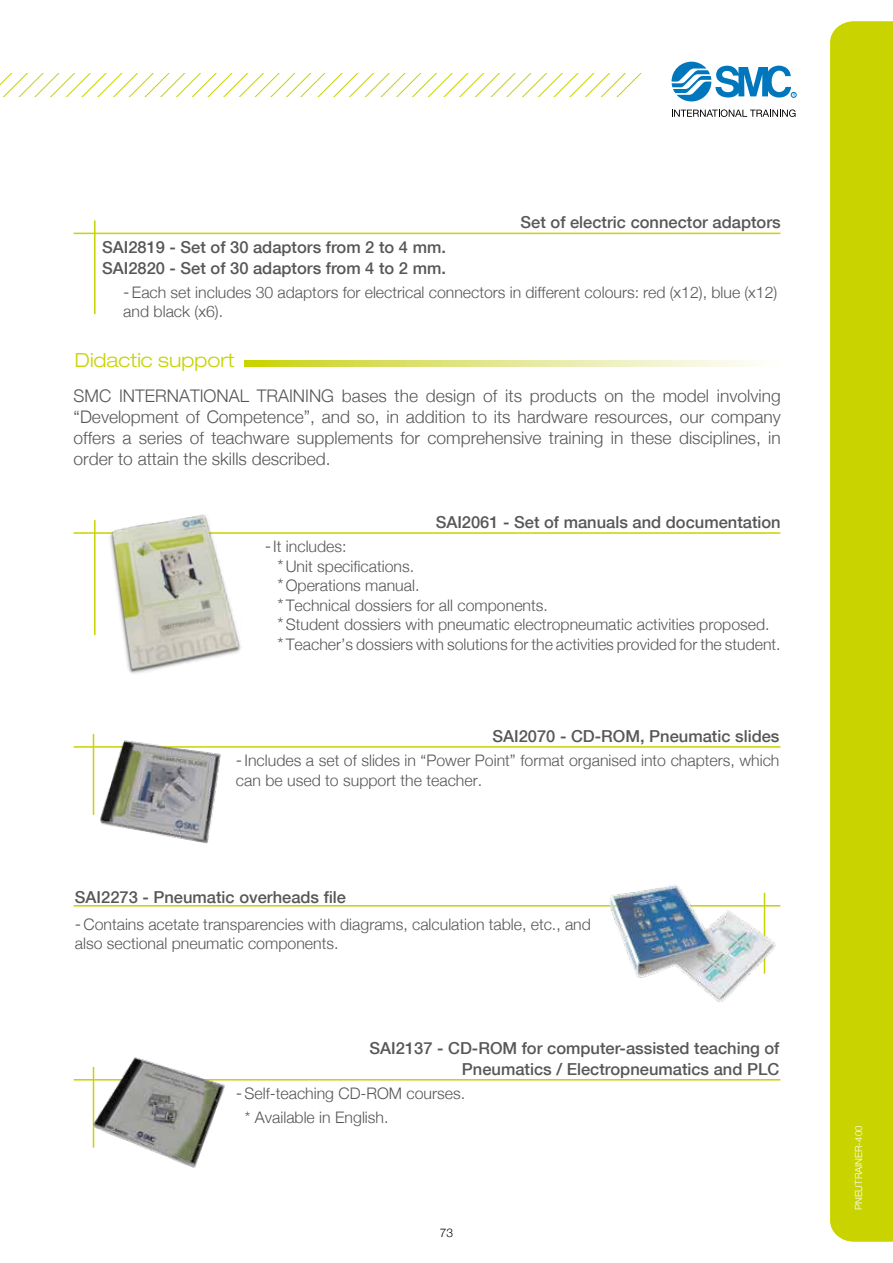
<style>
.page{position:relative;width:893px;height:1263px;background:#fff}
.page>*{position:absolute;margin:0;border:0;box-sizing:border-box;transform-origin:0 0}
.t1{font:300 expanded 19.5px "Helvetica Neue";color:#c8d300}
.t2{font:300 17.4px/21px "Helvetica Neue";color:#575756;text-align:justify}
.t3{font:500 16.5px/21px "Helvetica Neue";color:#575756}
.t4{font:300 15.9px/19.5px "Helvetica Neue";color:#575756}
.t5{font:300 12px "Helvetica Neue";color:#000}
.t6{font:300 9.75px "Helvetica Neue";color:#fff}
.s1{font-size:17.4px}
</style>
<div class="page">
<div style="left:830px;top:21px;width:63px;height:1221px;background:#c8d300"></div>
<svg style="left:672px;top:109px;width:124px;height:8px"></svg>
<svg style="left:0;top:62px;width:796px;height:39px"></svg>
<svg style="left:245px;top:361px;width:507px;height:5px;background:#e2e78b"></svg>
<hr style="left:74px;top:532px;width:706px;height:2px;background:#c8d300">
<hr style="left:74px;top:233px;width:706px;height:1px;background:#c8d300">
<hr style="left:94px;top:520px;width:2px;height:115px;background:#c8d300">
<hr style="left:94px;top:220px;width:2px;height:94px;background:#c8d300">
<hr style="left:74px;top:746px;width:706px;height:2px;background:#c8d300">
<hr style="left:74px;top:1079px;width:706px;height:1px;background:#c8d300">
<hr style="left:93px;top:734px;width:1px;height:81px;background:#c8d300">
<hr style="left:74px;top:905px;width:706px;height:1px;background:#c8d300">
<img style="left:96px;top:740px;width:128px;height:104px">
<img style="left:92px;top:1057px;width:136px;height:111px">
<img style="left:607px;top:884px;width:170px;height:118px">
<img style="left:96px;top:514px;width:155px;height:160px">
<p class="t3" style="left:521px;top:212px;width:262px">Set of electric connector adaptors</p>
<p class="t3" style="left:102px;top:236px;width:345px">SAI2819 - Set of 30 adaptors from 2 to 4 mm.<br>SAI2820 - Set of 30 adaptors from 4 to 2 mm.</p>
<p class="t4" style="left:123px;top:282px;width:656px"><span class="s1">-</span>Each set includes 30 adaptors for electrical connectors in different colours: red (x12), blue (x12) and black (x6).</p>
<p class="t1" style="left:75px;top:348px;width:161px">Didactic support</p>
<p class="t2" style="left:74px;top:384px;width:709px">SMC INTERNATIONAL TRAINING bases the design of its products on the model involving “Development of Competence”, and so, in addition to its hardware resources, our company offers a series of teachware supplements for comprehensive training in these disciplines, in order to attain the skills described.</p>
<p class="t3" style="left:436px;top:511px;width:347px">SAI2061 - Set of manuals and documentation</p>
<p class="t4" style="left:277px;top:536px;width:505px;text-indent:-13px"><span class="s1">-</span>It includes:<br><span class="s1">*</span>Unit specifications.<br><span class="s1">*</span>Operations manual.<br><span class="s1">*</span>Technical dossiers for all components.<br><span class="s1">*</span>Student dossiers with pneumatic electropneumatic activities proposed. <span class="s1">*</span>Teacher’s dossiers with solutions for the activities provided for the student.</p>
<p class="t3" style="left:492px;top:725px;width:289px">SAI2070 - CD-ROM, Pneumatic slides</p>
<p class="t4" style="left:236px;top:750px;width:545px"><span class="s1">-</span>Includes a set of slides in “Power Point” format organised into chapters, which can be used to support the teacher.</p>
<p class="t3" style="left:75px;top:886px;width:273px">SAI2273 - Pneumatic overheads file</p>
<p class="t4" style="left:75px;top:914px;width:518px"><span class="s1">-</span>Contains acetate transparencies with diagrams, calculation table, etc., and also sectional pneumatic components.</p>
<p class="t3" style="left:370px;top:1037px;width:411px;text-align:right">SAI2137 - CD-ROM for computer-assisted teaching of<br>Pneumatics / Electropneumatics and PLC</p>
<p class="t4" style="left:245px;top:1081px;width:222px;line-height:23.7px;text-indent:-9px"><span class="s1">-</span>Self-teaching CD-ROM courses. * Available in English.</p>
<p class="t5" style="left:440px;top:1225px;width:15px">73</p>
<p class="t6" style="left:853px;top:1210px;width:86px;rotate:-90deg">PNEUTRAINER-400</p>
</div>
